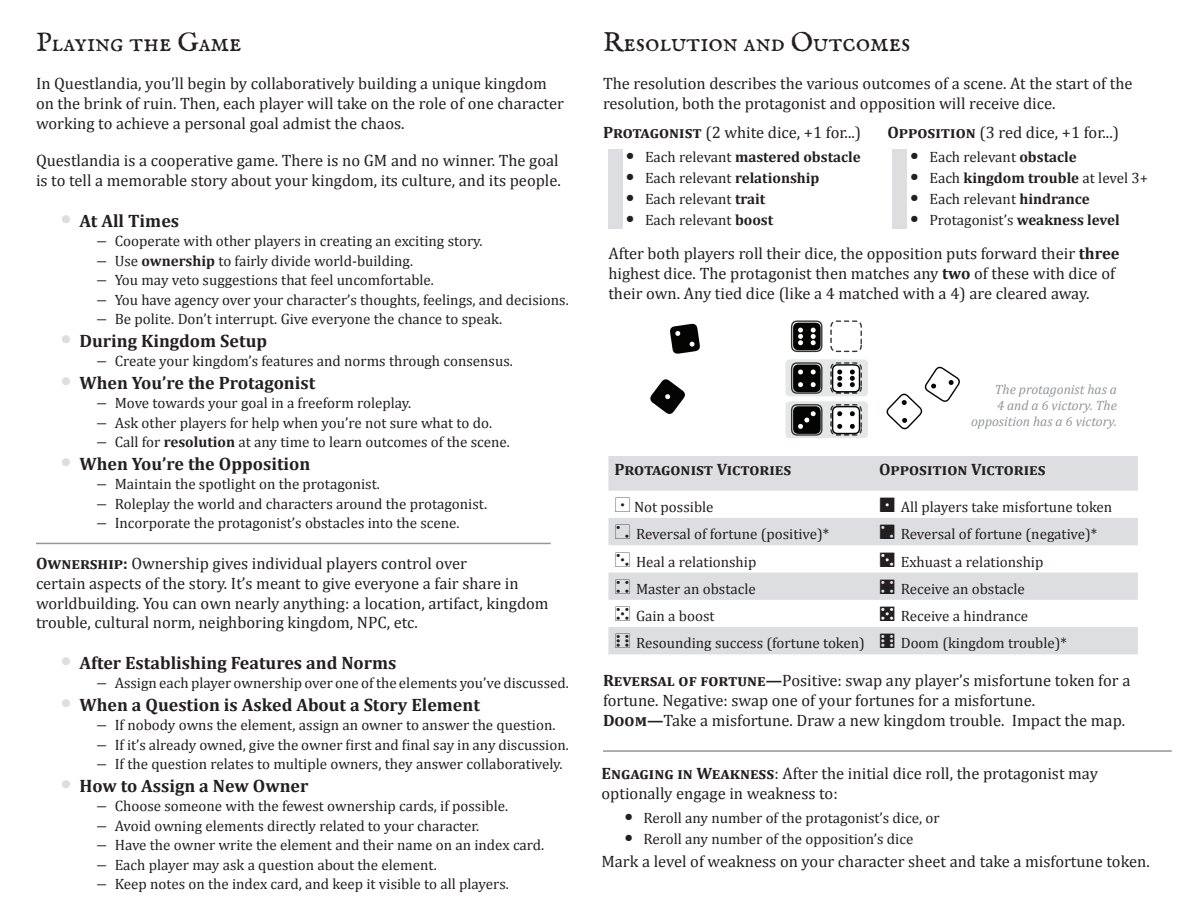
<style>
.page{position:relative;width:1188px;height:918px;background:#fff}
.page>*{position:absolute;margin:0;border:0;box-sizing:border-box;transform-origin:0 0}
.t1{font:27px "IM FELL English PRO Roman";color:#231f20}
.t2{font:700 18px "Cambria";color:#231f20}
.t3{font:16.5px/19.8px "Cambria";color:#231f20}
.t4{font:700 16.5px "Cambria";color:#231f20}
.t5{font:15px/19.5px "Cambria";color:#231f20}
.t6{font:700 15px "Cambria";color:#231f20}
.t7{font:italic 13.5px/16.2px "Cambria";color:#939598;text-align:right}
.s1{font-size:27px;color:#dddee0}
.s2{font-weight:700}
.s3{font-size:21px}
.s4{font-weight:400}
.s5{font-weight:700;font-size:21px}
.s6{font-family:"Art's Polyhedral Dice D6 Pips";font-size:21px}
</style>
<div class="page">
<svg style="left:608px;top:456px;width:530px;height:198px;fill:#dddee0"></svg>
<hr style="left:603px;top:750px;width:569px;height:2px;background:#939598">
<img style="left:650px;top:320px;width:310px;height:118px">
<div style="left:608px;top:149px;width:15px;height:80px;background:#dddee0"></div>
<div style="left:893px;top:149px;width:14px;height:80px;background:#dddee0"></div>
<hr style="left:36px;top:543px;width:515px;height:1px;background:#939598">
<h1 class="t1" style="left:36px;top:27px;width:207px">Playing the Game</h1>
<p class="t3" style="left:36px;top:75px;width:529px">In Questlandia, you’ll begin by collaboratively building a unique kingdom on the brink of ruin. Then, each player will take on the role of one character working to achieve a personal goal admist the chaos.</p>
<p class="t3" style="left:36px;top:152px;width:526px">Questlandia is a cooperative game. There is no GM and no winner. The goal is to tell a memorable story about your kingdom, its culture, and its people.</p>
<p class="t2" style="left:60px;top:213px;width:121px"><span class="s1">•</span> At All Times</p>
<p class="t5" style="left:96px;top:232px;width:474px">െ Cooperate with other players in creating an exciting story.<br>െ Use <span class="s2">ownership</span> to fairly divide world-building.<br>െ You may veto suggestions that feel uncomfortable.<br>െ You have agency over your character’s thoughts, feelings, and decisions. െ Be polite. Don’t interrupt. Give everyone the chance to speak.</p>
<p class="t2" style="left:60px;top:333px;width:209px"><span class="s1">•</span> During Kingdom Setup</p>
<p class="t5" style="left:96px;top:352px;width:418px">െ Create your kingdom’s features and norms through consensus.</p>
<p class="t2" style="left:60px;top:375px;width:257px"><span class="s1">•</span> When You’re the Protagonist</p>
<p class="t5" style="left:96px;top:394px;width:415px">െ Move towards your goal in a freeform roleplay.<br>െ Ask other players for help when you’re not sure what to do.<br>െ Call for <span class="s2">resolution</span> at any time to learn outcomes of the scene.</p>
<p class="t2" style="left:60px;top:456px;width:252px"><span class="s1">•</span> When You’re the Opposition</p>
<p class="t5" style="left:96px;top:475px;width:393px">െ Maintain the spotlight on the protagonist.<br>െ Roleplay the world and characters around the protagonist. െ Incorporate the protagonist’s obstacles into the scene.</p>
<p class="t3" style="left:36px;top:555px;width:514px"><span class="s2">Ownership:</span> Ownership gives individual players control over<br>certain aspects of the story. It’s meant to give everyone a fair share in worldbuilding. You can own nearly anything: a location, artifact, kingdom trouble, cultural norm, neighboring kingdom, NPC, etc.</p>
<p class="t2" style="left:60px;top:655px;width:338px"><span class="s1">•</span> After Establishing Features and Norms</p>
<p class="t5" style="left:96px;top:674px;width:474px">െ Assign each player ownership over one of the elements you’ve discussed.</p>
<p class="t2" style="left:60px;top:697px;width:421px"><span class="s1">•</span> When a Question is Asked About a Story Element</p>
<p class="t5" style="left:96px;top:716px;width:474px">െ If nobody owns the element, assign an owner to answer the question. െ If it’s already owned, give the owner first and final say in any discussion. െ If the question relates to multiple owners, they answer collaboratively.</p>
<p class="t2" style="left:60px;top:778px;width:250px"><span class="s1">•</span> How to Assign a New Owner</p>
<p class="t5" style="left:96px;top:797px;width:450px">െ Choose someone with the fewest ownership cards, if possible.<br>െ Avoid owning elements directly related to your character.<br>െ Have the owner write the element and their name on an index card. െ Each player may ask a question about the element.<br>െ Keep notes on the index card, and keep it visible to all players.</p>
<h1 class="t1" style="left:603px;top:27px;width:309px">Resolution and Outcomes</h1>
<p class="t3" style="left:603px;top:75px;width:531px">The resolution describes the various outcomes of a scene. At the start of the resolution, both the protagonist and opposition will receive dice.</p>
<p class="t3" style="left:603px;top:124px;width:260px"><span class="s2">Protagonist</span> (2 white dice, +1 for...)</p>
<p class="t6" style="left:626px;top:150px;width:237px"><span class="s3">•</span> <span class="s4">Each relevant</span> mastered obstacle</p>
<p class="t5" style="left:626px;top:169px;width:196px"><span class="s5">•</span> Each relevant <span class="s2">relationship</span></p>
<p class="t5" style="left:626px;top:190px;width:141px"><span class="s5">•</span> Each relevant <span class="s2">trait</span></p>
<p class="t5" style="left:626px;top:211px;width:149px"><span class="s5">•</span> Each relevant <span class="s2">boost</span></p>
<p class="t3" style="left:887px;top:124px;width:233px"><span class="s2">Opposition</span> (3 red dice, +1 for...)</p>
<p class="t5" style="left:910px;top:148px;width:168px"><span class="s5">•</span> Each relevant <span class="s2">obstacle</span></p>
<p class="t6" style="left:910px;top:171px;width:240px"><span class="s3">•</span> <span class="s4">Each</span> kingdom trouble <span class="s4">at level 3+</span></p>
<p class="t5" style="left:910px;top:190px;width:181px"><span class="s5">•</span> Each relevant <span class="s2">hindrance</span></p>
<p class="t5" style="left:910px;top:211px;width:211px"><span class="s5">•</span> Protagonist’s <span class="s2">weakness level</span></p>
<p class="t3" style="left:608px;top:245px;width:513px">After both players roll their dice, the opposition puts forward their <span class="s2">three </span>highest dice. The protagonist then matches any <span class="s2">two</span> of these with dice of their own. Any tied dice (like a 4 matched with a 4) are cleared away.</p>
<p class="t7" style="left:971px;top:382px;width:147px">The protagonist has a<br>4 and a 6 victory. The opposition has a 6 victory.</p>
<p class="t4" style="left:614px;top:462px;width:178px">Protagonist Victories</p>
<p class="t4" style="left:879px;top:462px;width:168px">Opposition Victories</p>
<p class="t5" style="left:614px;top:498px;width:101px"><span class="s6">A</span> Not possible</p>
<p class="t5" style="left:879px;top:498px;width:235px"><span class="s6">A</span> All players take misfortune token</p>
<p class="t5" style="left:614px;top:525px;width:216px"><span class="s6">B</span> Reversal of fortune (positive)*</p>
<p class="t5" style="left:879px;top:525px;width:220px"><span class="s6">B</span> Reversal of fortune (negative)*</p>
<p class="t5" style="left:614px;top:553px;width:144px"><span class="s6">C</span> Heal a relationship</p>
<p class="t5" style="left:879px;top:553px;width:166px"><span class="s6">C</span> Exhuast a relationship</p>
<p class="t5" style="left:614px;top:580px;width:143px"><span class="s6">D</span> Master an obstacle</p>
<p class="t5" style="left:879px;top:580px;width:147px"><span class="s6">D</span> Receive an obstacle</p>
<p class="t5" style="left:614px;top:607px;width:102px"><span class="s6">E</span> Gain a boost</p>
<p class="t5" style="left:614px;top:603px;width:454px;line-height:27.3px;text-indent:265px"><span class="s6">E</span> Receive a hindrance<br><span class="s6">F</span> Resounding success (fortune token) <span class="s6">F</span> Doom (kingdom trouble)*</p>
<p class="t3" style="left:603px;top:672px;width:529px"><span class="s2">Reversal of fortune—</span>Positive: swap any player’s misfortune token for a fortune. Negative: swap one of your fortunes for a misfortune.<br><span class="s2">Doom—</span>Take a misfortune. Draw a new kingdom trouble. Impact the map.</p>
<p class="t3" style="left:602px;top:765px;width:498px"><span class="s2">Engaging in Weakness</span>: After the initial dice roll, the protagonist may optionally engage in weakness to:</p>
<p class="t5" style="left:624px;top:809px;width:317px"><span class="s5">•</span> Reroll any number of the protagonist’s dice, or</p>
<p class="t5" style="left:624px;top:830px;width:291px"><span class="s5">•</span> Reroll any number of the opposition’s dice</p>
<p class="t3" style="left:602px;top:852px;width:550px">Mark a level of weakness on your character sheet and take a misfortune token.</p>
</div>
